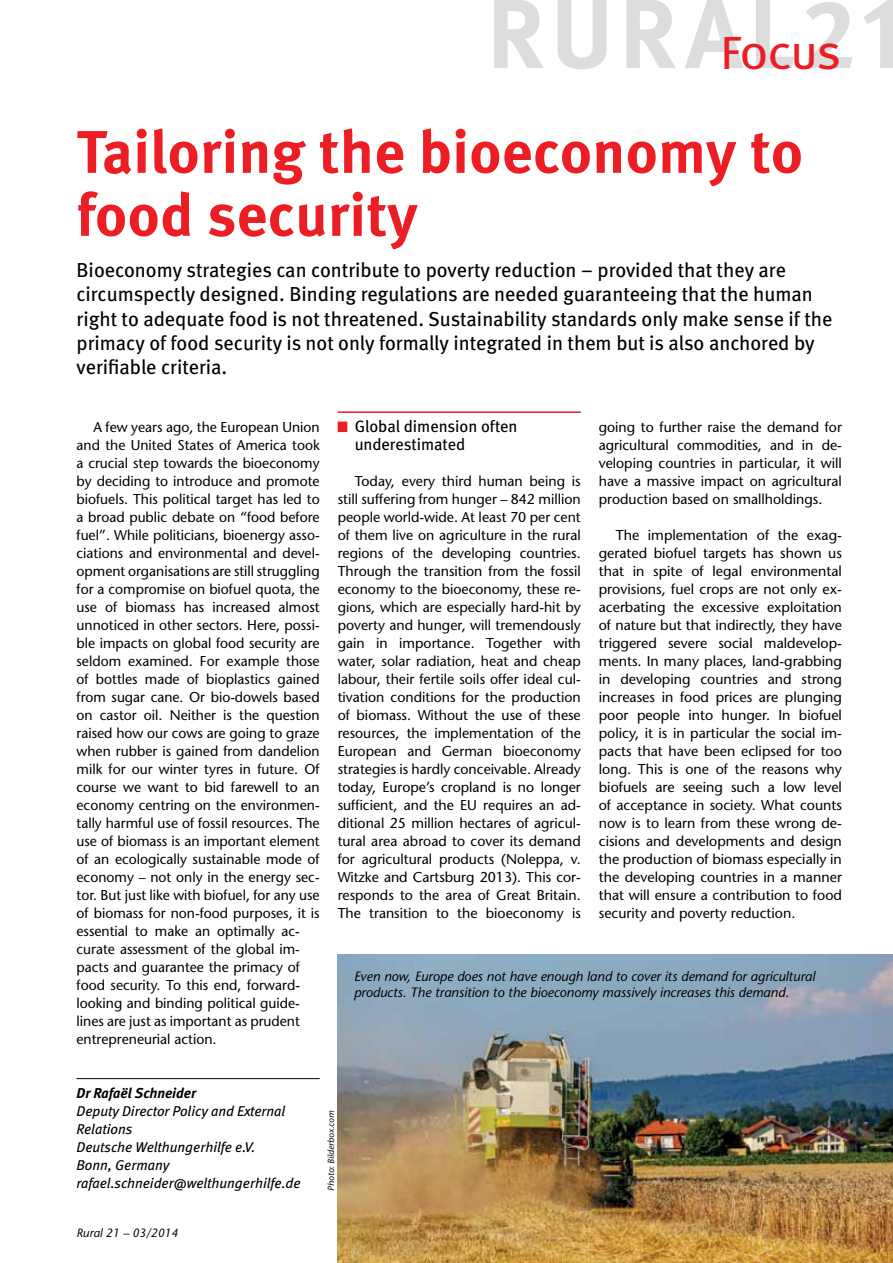
<style>
.page{position:relative;width:893px;height:1263px;background:#fff}
.page>*{position:absolute;margin:0;border:0;box-sizing:border-box;transform-origin:0 0}
.t1{font:700 60px/63px "Meta Pro";color:#ed1d24}
.t2{font:46.5px "Meta Pro";letter-spacing:-.04em;color:#ed1d24}
.t3{font:20.25px/24.3px "Meta";color:#000}
.t4{font:16.5px/18px "Meta";color:#000}
.t5{font:500 14.25px/18px "Stone Sans Std";color:#000;text-align:justify}
.t6{font:italic 14.25px/18px "Meta";color:#000}
.t7{font:italic 700 14.25px "Meta";color:#000}
.t8{font:italic 13.5px/15.8px "Stone Sans";color:#000}
.t9{font:italic 500 12px "Stone Sans Std";color:#000}
.t10{font:italic 9px "Stone Sans";color:#000}
</style>
<div class="page">
<svg style="left:494px;top:0;width:399px;height:69px"></svg>
<hr style="left:338px;top:411px;width:243px;height:2px;background:#ed1d24">
<div style="left:338px;top:422px;width:9px;height:10px;background:#ed1d24"></div>
<hr style="left:77px;top:1078px;width:243px;height:1px;background:#000">
<img style="left:338px;top:954px;width:555px;height:309px">
<h2 class="t2" style="left:720px;top:23px;width:123px">Focus</h2>
<h1 class="t1" style="left:77px;top:122px;width:728px">Tailoring the bioeconomy to food security</h1>
<p class="t3" style="left:77px;top:257px;width:757px">Bioeconomy strategies can contribute to poverty reduction – provided that they are circumspectly designed. Binding regulations are needed guaranteeing that the human right to adequate food is not threatened. Sustainability standards only make sense if the primacy of food security is not only formally integrated in them but is also anchored by verifiable criteria.</p>
<p class="t5" style="left:77px;top:418px;width:245px;text-align:left;text-indent:17px">A few years ago, the European Union and the United States of America took a crucial step towards the bioeconomy by deciding to introduce and promote biofuels. This political target has led to a broad public debate on “food before fuel”. While politicians, bioenergy asso&shy;ciations and environmental and devel&shy;opment organisations are still struggling for a compromise on biofuel quota, the use of biomass has increased almost unnoticed in other sectors. Here, possi&shy;ble impacts on global food security are seldom examined. For example those of bottles made of bioplastics gained from sugar cane. Or bio-dowels based on castor oil. Neither is the question raised how our cows are going to graze when rubber is gained from dandelion milk for our winter tyres in future. Of course we want to bid farewell to an economy centring on the environmen&shy;tally harmful use of fossil resources. The use of biomass is an important element of an ecologically sustainable mode of economy – not only in the energy sec&shy;tor. But just like with biofuel, for any use of biomass for non-food purposes, it is essential to make an optimally ac&shy;curate assessment of the global im&shy;pacts and guarantee the primacy of food security. To this end, forward&shy;looking and binding political guide&shy;lines are just as important as prudent entrepreneurial action.</p>
<p class="t4" style="left:355px;top:417px;width:164px">Global dimension often underestimated</p>
<p class="t5" style="left:599px;top:418px;width:245px">going to further raise the demand for agricultural commodities, and in de&shy;veloping countries in particular, it will have a massive impact on agricultural production based on smallholdings.</p>
<p class="t5" style="left:599px;top:526px;width:245px;text-indent:17px">The implementation of the exag&shy;gerated biofuel targets has shown us that in spite of legal environmental provisions, fuel crops are not only ex&shy;acerbating the excessive exploitation of nature but that indirectly, they have triggered severe social maldevelop&shy;ments. In many places, land-grabbing in developing countries and strong increases in food prices are plunging poor people into hunger. In biofuel policy, it is in particular the social im&shy;pacts that have been eclipsed for too long. This is one of the reasons why biofuels are seeing such a low level of acceptance in society. What counts now is to learn from these wrong de&shy;cisions and developments and design the production of biomass especially in the developing countries in a manner that will ensure a contribution to food security and poverty reduction.</p>
<p class="t5" style="left:338px;top:472px;width:245px;text-indent:17px">Today, every third human being is still suffering from hunger – 842 million people world-wide. At least 70 per cent of them live on agriculture in the rural regions of the developing countries.<br>Through the transition from the fossil economy to the bioeconomy, these re&shy;gions, which are especially hard-hit by poverty and hunger, will tremendously gain in importance. Together with water, solar radiation, heat and cheap labour, their fertile soils offer ideal cul&shy;tivation conditions for the production of biomass. Without the use of these resources, the implementation of the European and German bioeconomy strategies is hardly conceivable. Already today, Europe’s cropland is no longer sufficient, and the EU requires an ad&shy;ditional 25 million hectares of agricul&shy;tural area abroad to cover its demand for agricultural products (Noleppa, v.<br>Witzke and Cartsburg 2013). This cor&shy;responds to the area of Great Britain.<br>The transition to the bioeconomy is</p>
<p class="t8" style="left:354px;top:968px;width:463px">Even now, Europe does not have enough land to cover its demand for agricultural products. The transition to the bioeconomy massively increases this demand.</p>
<p class="t7" style="left:77px;top:1084px;width:121px">Dr Rafaël Schneider</p>
<p class="t6" style="left:77px;top:1102px;width:226px">Deputy Director Policy and External<br>Relations<br>Deutsche Welthungerhilfe e.V.<br>Bonn, Germany rafael.schneider@welthungerhilfe.de</p>
<p class="t10" style="left:325px;top:1191px;width:82px;rotate:-90deg">Photo: Bilderbox.com</p>
<p class="t9" style="left:77px;top:1226px;width:103px">Rural 21 – 03/2014</p>
</div>
